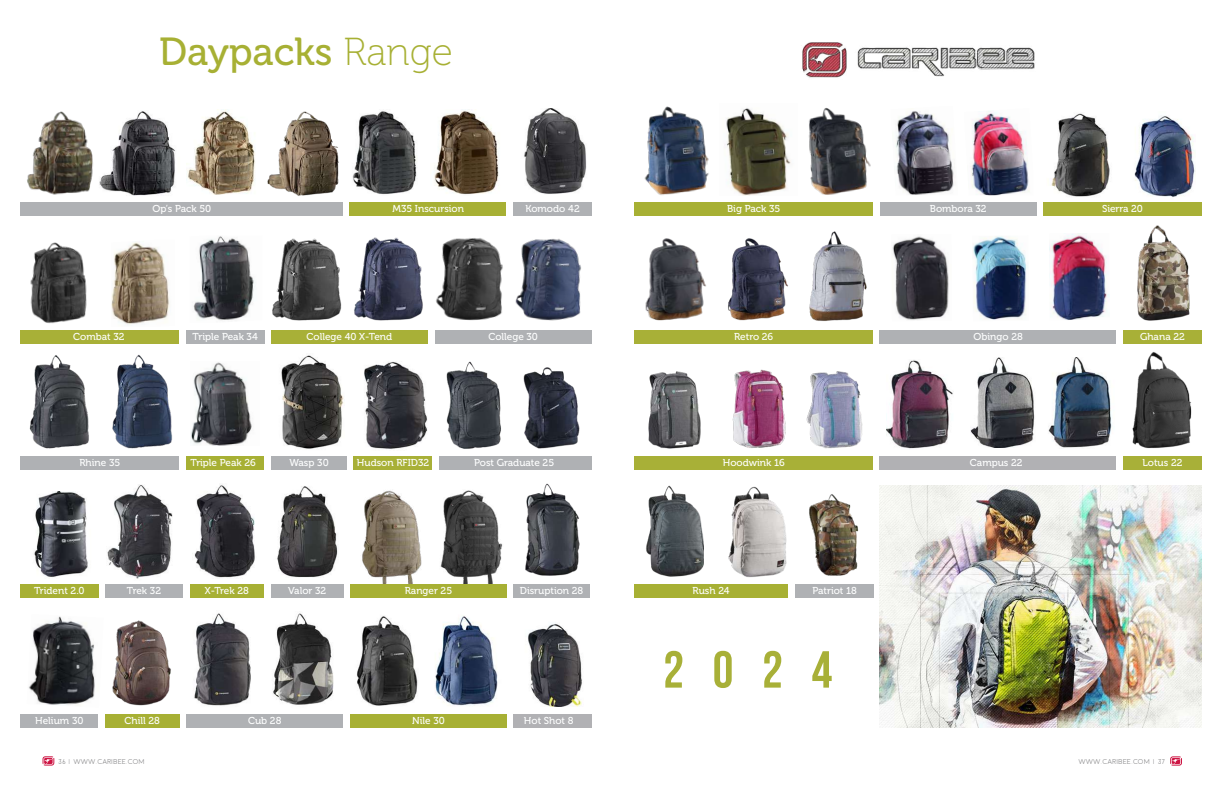
<style>
.page{position:relative;width:1224px;height:792px;background:#fff}
.page>*{position:absolute;margin:0;border:0;box-sizing:border-box;transform-origin:0 0}
.t1{font:700 52px "Bebas Neue";color:#a8b038}
.t2{font:39px "Museo 500";color:#a7b034}
.t3{font:10px "Museo 500";color:#feffff}
.t4{font:10px "Museo 500";letter-spacing:-.005em;color:#fff}
.t5{font:300 7px "Moon";color:#7f7f80}
.s1{font-family:"Museo 100"}
</style>
<div class="page">
<svg style="left:43px;top:756px;width:11px;height:10px"></svg>
<img style="left:1132px;top:352px;width:60px;height:97px">
<img style="left:435px;top:616px;width:63px;height:90px">
<img style="left:357px;top:616px;width:61px;height:90px">
<img style="left:194px;top:613px;width:57px;height:93px">
<img style="left:273px;top:613px;width:61px;height:92px">
<img style="left:112px;top:620px;width:59px;height:86px">
<img style="left:515px;top:239px;width:66px;height:82px">
<img style="left:436px;top:238px;width:67px;height:82px">
<img style="left:272px;top:238px;width:70px;height:83px">
<img style="left:28px;top:616px;width:67px;height:89px">
<img style="left:354px;top:237px;width:69px;height:84px">
<img style="left:34px;top:491px;width:54px;height:86px">
<img style="left:107px;top:485px;width:66px;height:94px">
<img style="left:362px;top:490px;width:60px;height:94px">
<img style="left:440px;top:490px;width:63px;height:94px">
<img style="left:277px;top:486px;width:61px;height:91px">
<img style="left:194px;top:484px;width:61px;height:94px">
<img style="left:267px;top:111px;width:72px;height:85px">
<img style="left:187px;top:109px;width:68px;height:86px">
<img style="left:104px;top:111px;width:71px;height:85px">
<img style="left:27px;top:111px;width:77px;height:84px">
<div style="left:350px;top:714px;width:156px;height:14px;background:#a7b034"></div>
<div style="left:187px;top:714px;width:156px;height:14px;background:#afb1b4"></div>
<div style="left:106px;top:584px;width:77px;height:14px;background:#afb1b4"></div>
<div style="left:20px;top:202px;width:322px;height:14px;background:#afb1b4"></div>
<div style="left:20px;top:714px;width:78px;height:14px;background:#afb1b4"></div>
<div style="left:20px;top:584px;width:78px;height:14px;background:#a7b034"></div>
<div style="left:105px;top:714px;width:75px;height:14px;background:#a7b034"></div>
<div style="left:190px;top:584px;width:74px;height:14px;background:#a7b034"></div>
<div style="left:271px;top:584px;width:72px;height:14px;background:#afb1b4"></div>
<div style="left:350px;top:584px;width:156px;height:14px;background:#a7b034"></div>
<div style="left:1123px;top:456px;width:79px;height:14px;background:#a8b038"></div>
<div style="left:271px;top:330px;width:157px;height:14px;background:#a8b037"></div>
<div style="left:435px;top:330px;width:157px;height:14px;background:#afb1b4"></div>
<img style="left:111px;top:242px;width:59px;height:83px">
<img style="left:30px;top:242px;width:57px;height:82px">
<div style="left:20px;top:330px;width:159px;height:14px;background:#a8b037"></div>
<img style="left:352px;top:111px;width:65px;height:84px">
<img style="left:434px;top:109px;width:65px;height:86px">
<div style="left:350px;top:202px;width:156px;height:14px;background:#a7b034"></div>
<img style="left:193px;top:236px;width:62px;height:85px">
<div style="left:186px;top:330px;width:78px;height:14px;background:#afb1b4"></div>
<img style="left:191px;top:362px;width:61px;height:84px">
<div style="left:186px;top:456px;width:78px;height:14px;background:#a7b034"></div>
<img style="left:524px;top:108px;width:63px;height:86px">
<div style="left:513px;top:202px;width:79px;height:14px;background:#afb1b4"></div>
<img style="left:30px;top:355px;width:59px;height:94px">
<img style="left:112px;top:354px;width:60px;height:95px">
<div style="left:20px;top:456px;width:159px;height:14px;background:#afb1b4"></div>
<img style="left:281px;top:355px;width:63px;height:94px">
<img style="left:364px;top:361px;width:63px;height:88px">
<div style="left:354px;top:456px;width:78px;height:14px;background:#a8b037"></div>
<div style="left:271px;top:456px;width:76px;height:14px;background:#afb1b4"></div>
<img style="left:809px;top:494px;width:50px;height:82px">
<div style="left:795px;top:584px;width:79px;height:14px;background:#afb1b4"></div>
<img style="left:528px;top:623px;width:54px;height:84px">
<div style="left:514px;top:714px;width:78px;height:14px;background:#b1b1b4"></div>
<img style="left:525px;top:483px;width:55px;height:93px">
<div style="left:514px;top:584px;width:76px;height:14px;background:#afb1b4"></div>
<svg style="left:1170px;top:756px;width:12px;height:10px"></svg>
<img style="left:880px;top:486px;width:322px;height:242px">
<img style="left:886px;top:360px;width:67px;height:89px">
<img style="left:970px;top:357px;width:65px;height:90px">
<img style="left:1048px;top:357px;width:64px;height:91px">
<img style="left:1137px;top:225px;width:53px;height:96px">
<img style="left:1051px;top:113px;width:59px;height:84px">
<img style="left:1134px;top:115px;width:61px;height:82px">
<img style="left:648px;top:371px;width:53px;height:78px">
<img style="left:732px;top:369px;width:54px;height:79px">
<img style="left:806px;top:371px;width:57px;height:78px">
<img style="left:645px;top:238px;width:61px;height:83px">
<img style="left:728px;top:238px;width:60px;height:83px">
<img style="left:809px;top:231px;width:58px;height:90px">
<div style="left:880px;top:456px;width:236px;height:14px;background:#b1b1b4"></div>
<div style="left:1123px;top:330px;width:79px;height:14px;background:#a8b037"></div>
<div style="left:634px;top:202px;width:239px;height:14px;background:#a7b034"></div>
<div style="left:1043px;top:202px;width:159px;height:14px;background:#a8b037"></div>
<div style="left:634px;top:456px;width:239px;height:14px;background:#a8b037"></div>
<div style="left:634px;top:330px;width:239px;height:14px;background:#a8b037"></div>
<div style="left:880px;top:202px;width:156px;height:14px;background:#afb1b4"></div>
<img style="left:523px;top:367px;width:57px;height:82px">
<img style="left:446px;top:362px;width:55px;height:87px">
<div style="left:439px;top:456px;width:153px;height:14px;background:#afb1b4"></div>
<img style="left:892px;top:236px;width:57px;height:84px">
<img style="left:973px;top:236px;width:55px;height:84px">
<img style="left:1049px;top:233px;width:61px;height:87px">
<div style="left:880px;top:330px;width:236px;height:14px;background:#afb1b4"></div>
<img style="left:728px;top:486px;width:59px;height:92px">
<img style="left:646px;top:485px;width:57px;height:92px">
<div style="left:634px;top:584px;width:154px;height:14px;background:#a7b034"></div>
<img style="left:644px;top:106px;width:65px;height:89px">
<img style="left:726px;top:108px;width:65px;height:87px">
<img style="left:896px;top:111px;width:58px;height:84px">
<img style="left:970px;top:111px;width:60px;height:84px">
<img style="left:809px;top:107px;width:62px;height:88px">
<img style="left:802px;top:42px;width:233px;height:36px">
<h2 class="t2" style="left:159px;top:30px;width:295px">Daypacks <span class="s1">Range</span></h2>
<p class="t4" style="left:152px;top:203px;width:60px">Op’s Pack 50</p>
<p class="t3" style="left:392px;top:203px;width:73px">M35 Inscursion</p>
<p class="t3" style="left:525px;top:203px;width:56px">Komodo 42</p>
<p class="t3" style="left:727px;top:203px;width:55px">Big Pack 35</p>
<p class="t3" style="left:930px;top:203px;width:58px">Bombora 32</p>
<p class="t3" style="left:1102px;top:203px;width:42px">Sierra 20</p>
<p class="t3" style="left:73px;top:331px;width:53px">Combat 32</p>
<p class="t3" style="left:193px;top:331px;width:67px">Triple Peak 34</p>
<p class="t3" style="left:307px;top:331px;width:87px">College 40 X-Tend</p>
<p class="t3" style="left:488px;top:331px;width:51px">College 30</p>
<p class="t3" style="left:734px;top:331px;width:41px">Retro 26</p>
<p class="t3" style="left:974px;top:331px;width:51px">Obingo 28</p>
<p class="t3" style="left:1140px;top:331px;width:46px">Ghana 22</p>
<p class="t3" style="left:79px;top:457px;width:42px">Rhine 35</p>
<p class="t3" style="left:289px;top:457px;width:41px">Wasp 30</p>
<p class="t3" style="left:357px;top:457px;width:74px">Hudson RFID32</p>
<p class="t3" style="left:190px;top:457px;width:67px">Triple Peak 26</p>
<p class="t3" style="left:474px;top:457px;width:81px">Post Graduate 25</p>
<p class="t3" style="left:723px;top:457px;width:63px">Hoodwink 16</p>
<p class="t3" style="left:970px;top:457px;width:54px">Campus 22</p>
<p class="t3" style="left:1143px;top:457px;width:41px">Lotus 22</p>
<p class="t3" style="left:34px;top:585px;width:52px">Trident 2.0</p>
<p class="t3" style="left:127px;top:585px;width:36px">Trek 32</p>
<p class="t3" style="left:205px;top:585px;width:46px">X-Trek 28</p>
<p class="t3" style="left:288px;top:585px;width:40px">Valor 32</p>
<p class="t3" style="left:405px;top:585px;width:49px">Ranger 25</p>
<p class="t3" style="left:520px;top:585px;width:65px">Disruption 28</p>
<p class="t3" style="left:693px;top:585px;width:39px">Rush 24</p>
<p class="t3" style="left:812px;top:585px;width:46px">Patriot 18</p>
<h1 class="t1" style="left:663px;top:641px;width:170px">2 0 2 4</h1>
<p class="t3" style="left:35px;top:715px;width:50px">Helium 30</p>
<p class="t3" style="left:124px;top:715px;width:37px">Chill 28</p>
<p class="t3" style="left:248px;top:715px;width:35px">Cub 28</p>
<p class="t3" style="left:412px;top:715px;width:34px">Nile 30</p>
<p class="t3" style="left:524px;top:715px;width:51px">Hot Shot 8</p>
<p class="t5" style="left:58px;top:758px;width:88px">36 | WWW.CARIBEE.COM</p>
<p class="t5" style="left:1079px;top:758px;width:88px">WWW.CARIBEE.COM | 37</p>
</div>
